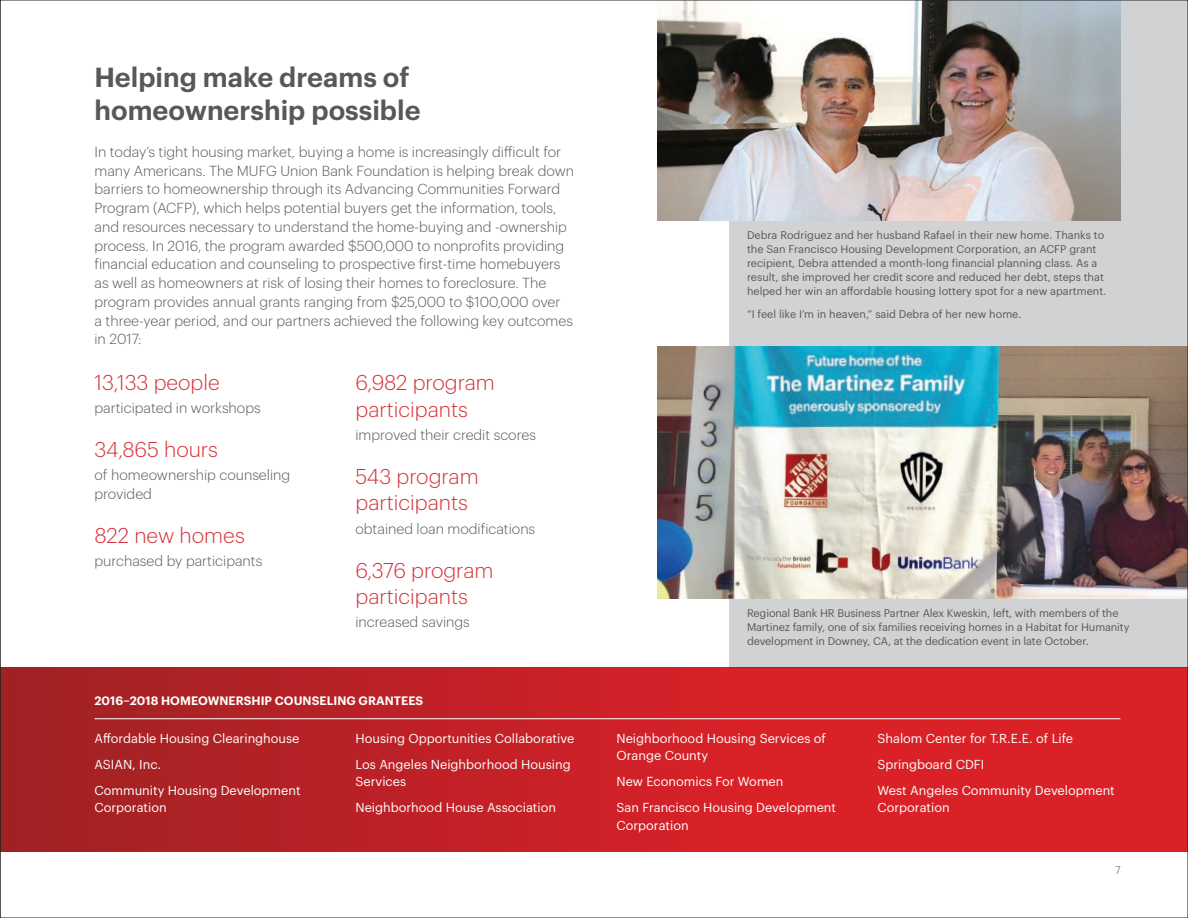
<style>
.page{position:relative;width:1188px;height:918px;background:#fff}
.page>*{position:absolute;margin:0;border:0;box-sizing:border-box;transform-origin:0 0}
._18_GRAY_semi{font:600 27px/33px "Graphik";color:#57585a}
._14_RED_light{font:300 21px/26.7px "Graphik";color:#d43238}
._9-5_Body_light_GRAY{font:300 14.25px/18.8px "Graphik";color:#57585a}
._8-5_11_WHITE_Regula{font:12.75px/17.2px "Graphik";color:#fff}
._8_CAPS_WHITE_semi{font:600 12px "Graphik";letter-spacing:.005em;color:#fff}
._7_25_footnote_capti{font:10.8px/13.8px "Graphik";color:#57585a}
.t1{font:300 10.8px "Graphik";color:#57585a}
</style>
<div class="page">
<div style="left:729px;top:0;width:459px;height:668px;background:#d1d2d4"></div>
<img style="left:657px;top:2px;width:463px;height:218px">
<img style="left:657px;top:347px;width:529px;height:251px">
<div style="left:0;top:668px;width:1188px;height:184px;background:linear-gradient(to right,#a62326,#e8222b)"></div>
<hr style="left:94px;top:719px;width:1026px;height:1px;background:#fff">
<p class="_18_GRAY_semi" style="left:94px;top:58px;width:328px">Helping make dreams of homeownership possible</p>
<p class="_9-5_Body_light_GRAY" style="left:94px;top:141px;width:481px">In today’s tight housing market, buying a home is increasingly difficult for many Americans. The MUFG Union Bank Foundation is helping break down barriers to homeownership through its Advancing Communities Forward Program (ACFP), which helps potential buyers get the information, tools, and resources necessary to understand the home-buying and -ownership process. In 2016, the program awarded $500,000 to nonprofits providing financial education and counseling to prospective first-time homebuyers as well as homeowners at risk of losing their homes to foreclosure. The program provides annual grants ranging from $25,000 to $100,000 over<br>a three-year period, and our partners achieved the following key outcomes in 2017:</p>
<p class="_14_RED_light" style="left:94px;top:367px;width:127px">13,133 people</p>
<p class="_9-5_Body_light_GRAY" style="left:94px;top:398px;width:168px">participated in workshops</p>
<p class="_14_RED_light" style="left:94px;top:435px;width:125px">34,865 hours</p>
<p class="_9-5_Body_light_GRAY" style="left:94px;top:465px;width:197px">of homeownership counseling provided</p>
<p class="_14_RED_light" style="left:94px;top:520px;width:152px">822 new homes</p>
<p class="_9-5_Body_light_GRAY" style="left:94px;top:551px;width:169px">purchased by participants</p>
<p class="_14_RED_light" style="left:356px;top:367px;width:141px">6,982 program participants</p>
<p class="_9-5_Body_light_GRAY" style="left:356px;top:424px;width:182px">improved their credit scores</p>
<p class="_14_RED_light" style="left:356px;top:461px;width:125px">543 program participants</p>
<p class="_9-5_Body_light_GRAY" style="left:356px;top:518px;width:181px">obtained loan modifications</p>
<p class="_14_RED_light" style="left:356px;top:555px;width:139px">6,376 program participants</p>
<p class="_9-5_Body_light_GRAY" style="left:356px;top:612px;width:116px">increased savings</p>
<p class="_8_CAPS_WHITE_semi" style="left:95px;top:691px;width:330px">2016–2018 HOMEOWNERSHIP COUNSELING GRANTEES</p>
<p class="_8-5_11_WHITE_Regula" style="left:94px;top:728px;width:207px">Affordable Housing Clearinghouse</p>
<p class="_8-5_11_WHITE_Regula" style="left:94px;top:754px;width:68px">ASIAN, Inc.</p>
<p class="_8-5_11_WHITE_Regula" style="left:94px;top:781px;width:208px">Community Housing Development<br>Corporation</p>
<p class="_8-5_11_WHITE_Regula" style="left:356px;top:728px;width:220px">Housing Opportunities Collaborative</p>
<p class="_8-5_11_WHITE_Regula" style="left:356px;top:754px;width:217px">Los Angeles Neighborhood Housing<br>Services</p>
<p class="_8-5_11_WHITE_Regula" style="left:356px;top:798px;width:202px">Neighborhood House Association</p>
<p class="_7_25_footnote_capti" style="left:747px;top:228px;width:361px">Debra Rodriguez and her husband Rafael in their new home. Thanks to the San Francisco Housing Development Corporation, an ACFP grant recipient, Debra attended a month-long financial planning class. As a result, she improved her credit score and reduced her debt, steps that helped her win an affordable housing lottery spot for a new apartment.</p>
<p class="_7_25_footnote_capti" style="left:747px;top:306px;width:276px">“I feel like I’m in heaven,” said Debra of her new home.</p>
<p class="_7_25_footnote_capti" style="left:747px;top:606px;width:384px">Regional Bank HR Business Partner Alex Kweskin, left, with members of the<br>Martinez family, one of six families receiving homes in a Habitat for Humanity development in Downey, CA, at the dedication event in late October.</p>
<p class="_8-5_11_WHITE_Regula" style="left:616px;top:728px;width:211px">Neighborhood Housing Services of<br>Orange County</p>
<p class="_8-5_11_WHITE_Regula" style="left:616px;top:772px;width:168px">New Economics For Women</p>
<p class="_8-5_11_WHITE_Regula" style="left:616px;top:798px;width:221px">San Francisco Housing Development<br>Corporation</p>
<p class="_8-5_11_WHITE_Regula" style="left:878px;top:728px;width:197px">Shalom Center for T.R.E.E. of Life</p>
<p class="_8-5_11_WHITE_Regula" style="left:878px;top:754px;width:108px">Springboard CDFI</p>
<p class="_8-5_11_WHITE_Regula" style="left:878px;top:781px;width:239px">West Angeles Community Development<br>Corporation</p>
<p class="t1" style="left:1115px;top:862px;width:7px">7</p>
</div>
